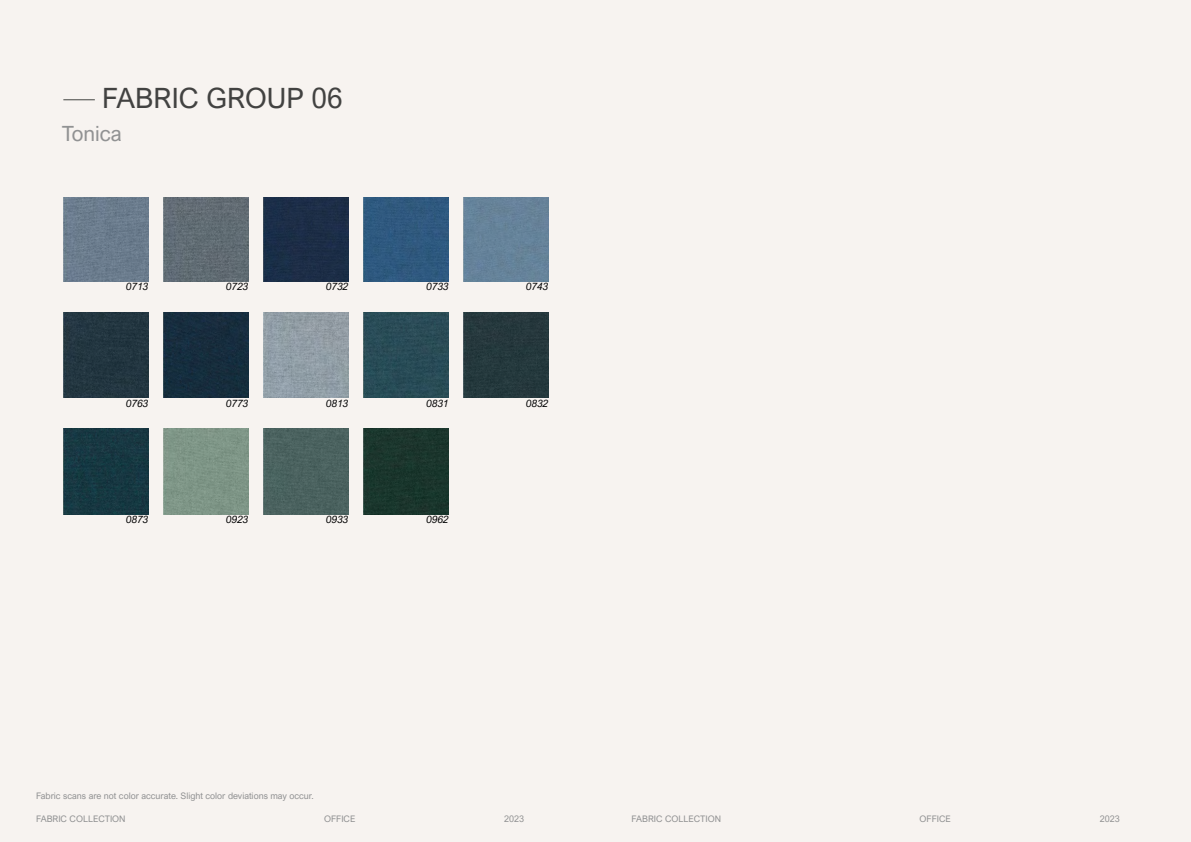
<style>
.page{position:relative;width:1191px;height:842px;background:#fff}
.page>*{position:absolute;margin:0;border:0;box-sizing:border-box;transform-origin:0 0}
.t1{font:28px "Arial Nova";color:#424241}
.t2{font:21px "Arial Nova";color:#919293}
.t3{font:italic 10px "Arial Nova";color:#020203}
.t4{font:9px "Arial Nova";color:#919293}
</style>
<div class="page">
<div style="left:0;top:0;width:595px;height:842px;background:#f7f3f0"></div>
<div style="left:163px;top:313px;width:85px;height:85px;background:#162d3d"></div>
<img style="left:263px;top:313px;width:85px;height:85px">
<div style="left:364px;top:313px;width:85px;height:85px;background:#294c57"></div>
<div style="left:63px;top:313px;width:85px;height:85px;background:#233640"></div>
<div style="left:463px;top:197px;width:85px;height:85px;background:#66839a"></div>
<div style="left:364px;top:197px;width:85px;height:85px;background:#2f597f"></div>
<img style="left:163px;top:197px;width:85px;height:85px">
<div style="left:263px;top:197px;width:85px;height:85px;background:#1c2d47"></div>
<img style="left:63px;top:197px;width:85px;height:85px">
<div style="left:463px;top:313px;width:85px;height:85px;background:#25383d"></div>
<div style="left:364px;top:429px;width:85px;height:85px;background:#1a352c"></div>
<div style="left:163px;top:429px;width:85px;height:85px;background:#7e9687"></div>
<div style="left:63px;top:429px;width:85px;height:85px;background:#173842"></div>
<div style="left:263px;top:429px;width:85px;height:85px;background:#4b625f"></div>
<hr style="left:63px;top:99px;width:32px;height:1px;background:#424340">
<div style="left:595px;top:0;width:596px;height:842px;background:#f7f3f0"></div>
<h1 class="t1" style="left:102px;top:82px;width:242px">FABRIC GROUP 06</h1>
<h2 class="t2" style="left:62px;top:121px;width:62px">Tonica</h2>
<p class="t3" style="left:126px;top:281px;width:24px">0713</p>
<p class="t3" style="left:226px;top:281px;width:24px">0723</p>
<p class="t3" style="left:326px;top:281px;width:24px">0732</p>
<p class="t3" style="left:426px;top:281px;width:24px">0733</p>
<p class="t3" style="left:526px;top:281px;width:24px">0743</p>
<p class="t3" style="left:126px;top:397px;width:24px">0763</p>
<p class="t3" style="left:226px;top:397px;width:24px">0773</p>
<p class="t3" style="left:326px;top:397px;width:24px">0813</p>
<p class="t3" style="left:426px;top:397px;width:24px">0831</p>
<p class="t3" style="left:526px;top:397px;width:24px">0832</p>
<p class="t3" style="left:126px;top:514px;width:24px">0873</p>
<p class="t3" style="left:226px;top:514px;width:24px">0923</p>
<p class="t3" style="left:326px;top:514px;width:24px">0933</p>
<p class="t3" style="left:426px;top:514px;width:24px">0962</p>
<p class="t4" style="left:36px;top:791px;width:279px">Fabric scans are not color accurate. Slight color deviations may occur.</p>
<p class="t4" style="left:36px;top:813px;width:91px">FABRIC COLLECTION</p>
<p class="t4" style="left:324px;top:813px;width:33px">OFFICE</p>
<p class="t4" style="left:504px;top:813px;width:22px">2023</p>
<p class="t4" style="left:631px;top:813px;width:91px">FABRIC COLLECTION</p>
<p class="t4" style="left:919px;top:813px;width:33px">OFFICE</p>
<p class="t4" style="left:1099px;top:813px;width:22px">2023</p>
</div>
